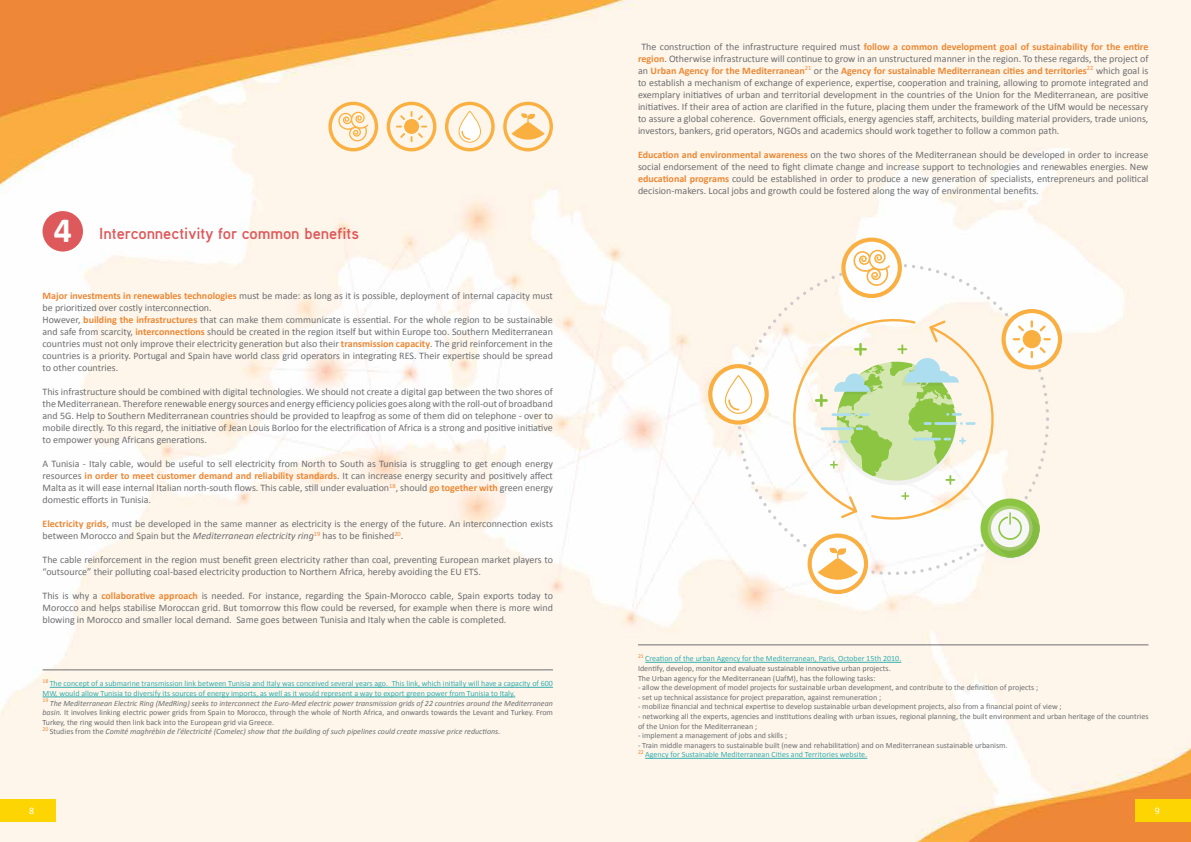
<style>
.page{position:relative;width:1191px;height:842px;background:#fff}
.page>*{position:absolute;margin:0;border:0;box-sizing:border-box;transform-origin:0 0}
.t1{font:700 35.6px "Calibri";color:#fff}
.t2{font:700 16px "Aaux Pro";color:#de595b}
.t3{font:10px/12px "Calibri";color:#6d6e71;text-align:justify}
.t4{font:10px "Calibri";color:#fff}
.t5{font:8px/9.6px "Calibri";color:#6d6e71}
.t6{font:8px/9.6px "Calibri";color:#34aeae}
.s1{font-weight:700;color:#ec8835}
.s2{font-style:italic}
.s3{font-style:italic;color:#6d6e71}
.s4{color:#6d6e71}
.s5{color:#34aeae}
</style>
<div class="page">
<img style="left:0;top:0;width:1191px;height:842px">
<div style="left:0;top:799px;width:56px;height:23px;background:#fcd502"></div>
<div style="left:1135px;top:799px;width:56px;height:23px;background:#fcd502"></div>
<div style="left:43px;top:211px;width:40px;height:41px;background:#de595b;border-radius:50%"></div>
<hr style="left:43px;top:669px;width:510px;height:1px;background:#6d6e71">
<hr style="left:50px;top:687px;width:503px;height:1px;background:#34aeae">
<hr style="left:43px;top:697px;width:472px;height:1px;background:#34aeae">
<svg style="left:503px;top:102px;width:50px;height:49px;background:#fcdcac"></svg>
<svg style="left:445px;top:102px;width:50px;height:49px;background:#fde6c5"></svg>
<svg style="left:328px;top:102px;width:50px;height:49px;background:#fce0b7"></svg>
<svg style="left:387px;top:102px;width:49px;height:49px;background:#fce0b6"></svg>
<hr style="left:638px;top:644px;width:510px;height:1px;background:#6d6e71">
<hr style="left:645px;top:662px;width:256px;height:1px;background:#34aeae">
<hr style="left:645px;top:758px;width:222px;height:1px;background:#34aeae">
<svg style="left:737px;top:264px;width:312px;height:311px"></svg>
<svg style="left:841px;top:238px;width:61px;height:60px"></svg>
<svg style="left:708px;top:364px;width:60px;height:61px"></svg>
<svg style="left:782px;top:309px;width:280px;height:285px"></svg>
<h1 class="t1" style="left:54px;top:208px;width:20px">4</h1>
<h2 class="t2" style="left:99px;top:223px;width:261px">Interconnectivity for common benefits</h2>
<p class="t3" style="left:42px;top:290px;width:512px;text-align:left"><span class="s1">Major investments in renewables technologies</span> must be made: as long as it is possible, deployment of internal capacity must be prioritized over costly interconnection.<br>However, <span class="s1">building the infrastructures</span> that can make them communicate is essential. For the whole region to be sustainable and safe from scarcity, <span class="s1">interconnections</span> should be created in the region itself but within Europe too. Southern Mediterranean countries must not only improve their electricity generation but also their <span class="s1">transmission capacity</span>. The grid reinforcement in the countries is a priority. Portugal and Spain have world class grid operators in integrating RES. Their expertise should be spread to other countries.</p>
<p class="t3" style="left:42px;top:386px;width:512px">This infrastructure should be combined with digital technologies. We should not create a digital gap between the two shores of the Mediterranean. Therefore renewable energy sources and energy efficiency policies goes along with the roll-out of broadband and 5G. Help to Southern Mediterranean countries should be provided to leapfrog as some of them did on telephone - over to mobile directly. To this regard, the initiative of Jean Louis Borloo for the electrification of Africa is a strong and positive initiative to empower young Africans generations.</p>
<p class="t3" style="left:42px;top:458px;width:512px">A Tunisia - Italy cable, would be useful to sell electricity from North to South as Tunisia is struggling to get enough energy resources <span class="s1">in order to meet customer demand and reliability standards</span>. It can increase energy security and positively affect Malta as it will ease internal Italian north-south flows. This cable, still under evaluation<sup>18</sup>, should <span class="s1">go together with</span> green energy domestic efforts in Tunisia.</p>
<p class="t3" style="left:43px;top:518px;width:512px"><span class="s1">Electricity grids</span>, must be developed in the same manner as electricity is the energy of the future. An interconnection exists between Morocco and Spain but the <span class="s2">Mediterranean electricity ring</span><sup>19</sup> has to be finished<sup>20</sup>.</p>
<p class="t3" style="left:43px;top:554px;width:512px">The cable reinforcement in the region must benefit green electricity rather than coal, preventing European market players to “outsource” their polluting coal-based electricity production to Northern Africa, hereby avoiding the EU ETS.</p>
<p class="t3" style="left:43px;top:590px;width:512px">This is why a <span class="s1">collaborative approach</span> is needed. For instance, regarding the Spain-Morocco cable, Spain exports today to Morocco and helps stabilise Moroccan grid. But tomorrow this flow could be reversed, for example when there is more wind blowing in Morocco and smaller local demand. Same goes between Tunisia and Italy when the cable is completed.</p>
<p class="t6" style="left:43px;top:679px;width:512px"><sup>18</sup> The concept of a submarine transmission link between Tunisia and Italy was conceived several years ago. This link, which initially will have a capacity of 600<br>MW, would allow Tunisia to diversify its sources of energy imports, as well as it would represent a way to export green power from Tunisia to Italy.<br><sup>19</sup> <span class="s3">The Mediterranean Electric Ring (MedRing) seeks to interconnect the Euro-Med electric power transmission grids of 22 countries around the Mediterranean basin.</span> <span class="s4">It involves linking electric power grids from Spain to Morocco, through the whole of North Africa, and onwards towards the Levant and Turkey. From Turkey, the ring would then link back into the European grid via Greece.<br></span><sup>20</sup> <span class="s4">Studies from the</span> <span class="s3">Comité maghrébin de l’électricité (Comelec) show that the building of such pipelines could create massive price reductions.</span></p>
<p class="t3" style="left:638px;top:41px;width:512px;text-indent:3px">The construction of the infrastructure required must <span class="s1">follow a common development goal of sustainability for the entire region</span>. Otherwise infrastructure will continue to grow in an unstructured manner in the region. To these regards, the project of an <span class="s1">Urban Agency for the Mediterranean</span><sup>21</sup> or the <span class="s1">Agency for sustainable Mediterranean cities and territories</span><sup>22</sup> which goal is to establish a mechanism of exchange of experience, expertise, cooperation and training, allowing to promote integrated and exemplary initiatives of urban and territorial development in the countries of the Union for the Mediterranean, are positive initiatives. If their area of action are clarified in the future, placing them under the framework of the UfM would be necessary to assure a global coherence. Government officials, energy agencies staff, architects, building material providers, trade unions, investors, bankers, grid operators, NGOs and academics should work together to follow a common path.</p>
<p class="t3" style="left:638px;top:149px;width:512px"><span class="s1">Education and environmental awareness</span> on the two shores of the Mediterranean should be developed in order to increase social endorsement of the need to fight climate change and increase support to technologies and renewables energies. New <span class="s1">educational programs</span> could be established in order to produce a new generation of specialists, entrepreneurs and political decision-makers. Local jobs and growth could be fostered along the way of environmental benefits.</p>
<p class="t5" style="left:638px;top:654px;width:265px"><sup>21</sup> <span class="s5">Creation of the urban Agency for the Mediterranean, Paris, October 15th 2010.<br></span>Identify, develop, monitor and evaluate sustainable innovative urban projects.<br>The Urban agency for the Mediterranean (UafM), has the following tasks:</p>
<p class="t5" style="left:638px;top:683px;width:402px">- allow the development of model projects for sustainable urban development, and contribute to the definition of projects ;</p>
<p class="t5" style="left:638px;top:692px;width:245px">- set up technical assistance for project preparation, against remuneration ;</p>
<p class="t5" style="left:638px;top:702px;width:425px">- mobilize financial and technical expertise to develop sustainable urban development projects, also from a financial point of view ;</p>
<p class="t5" style="left:638px;top:711px;width:512px">- networking all the experts, agencies and institutions dealing with urban issues, regional planning, the built environment and urban heritage of the countries of the Union for the Mediterranean ;</p>
<p class="t5" style="left:638px;top:731px;width:151px">- implement a management of jobs and skills ;</p>
<p class="t5" style="left:638px;top:740px;width:371px">- Train middle managers to sustainable built (new and rehabilitation) and on Mediterranean sustainable urbanism.<br><sup>22</sup> <span class="s5">Agency for Sustainable Mediterranean Cities and Territories website.</span></p>
<p class="t4" style="left:29px;top:804px;width:7px">8</p>
<p class="t4" style="left:1155px;top:804px;width:7px">9</p>
</div>
